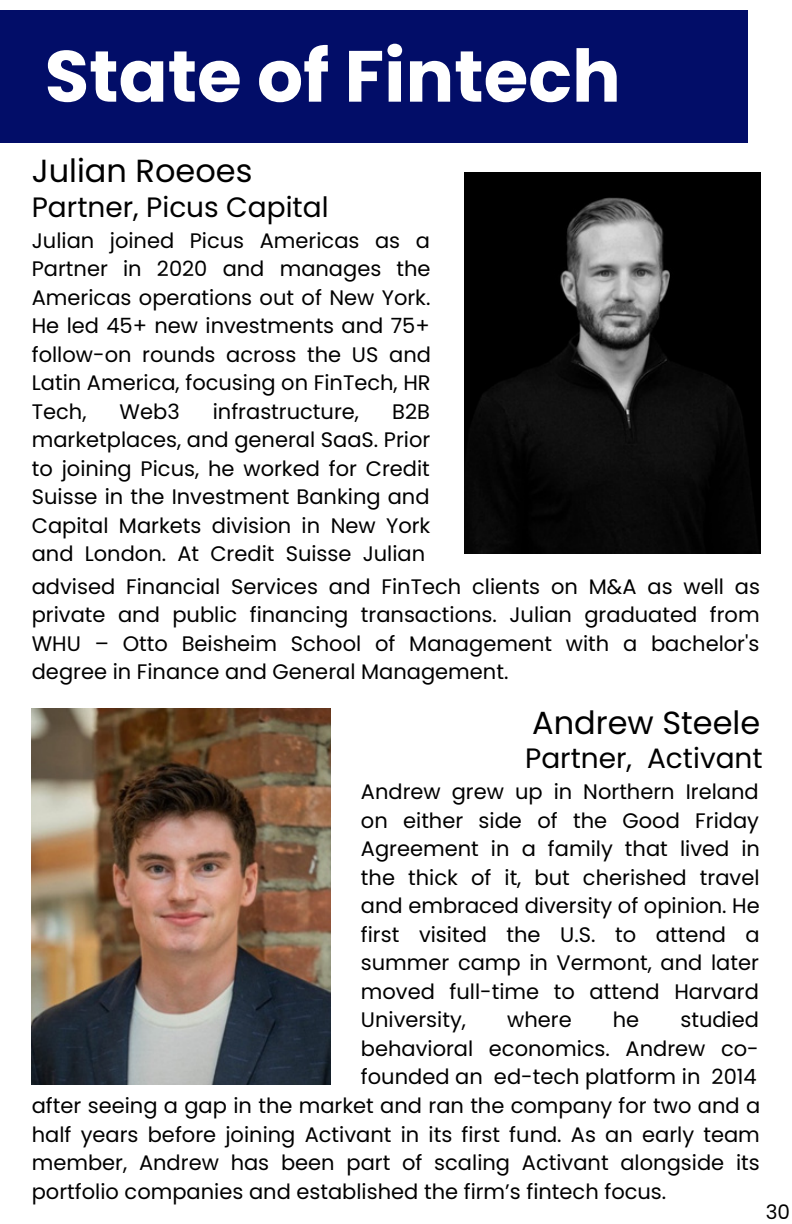
<style>
.page{position:relative;width:792px;height:1224px;background:#fff}
.page>*{position:absolute;margin:0;border:0;box-sizing:border-box;transform-origin:0 0}
.t1{font:700 72.4px "Poppins";color:#fff}
.t2{font:32px "Poppins";color:#000}
.t3{font:28px "Poppins";color:#000}
.t4{font:21px/28.4px "Poppins";color:#000;text-align:justify}
.t5{font:20px "Poppins";color:#000}
</style>
<div class="page">
<div style="left:0;top:11px;width:747px;height:132px;background:#020d68"></div>
<img style="left:465px;top:172px;width:295px;height:381px">
<img style="left:32px;top:708px;width:298px;height:377px">
<h1 class="t1" style="left:45px;top:26px;width:578px">State of Fintech</h1>
<h2 class="t2" style="left:32px;top:149px;width:222px">Julian Roeoes</h2>
<h3 class="t3" style="left:32px;top:187px;width:298px">Partner, Picus Capital</h3>
<p class="t4" style="left:32px;top:226px;width:401px">Julian joined Picus Americas as a Partner in 2020 and manages the Americas operations out of New York.<br>He led 45+ new investments and 75+ follow-on rounds across the US and Latin America, focusing on FinTech, HR Tech,</p>
<p class="t4" style="left:120px;top:397px;width:62px">Web3</p>
<p class="t4" style="left:213px;top:397px;width:148px">infrastructure,</p>
<p class="t4" style="left:32px;top:397px;width:400px;text-indent:360px">B2B marketplaces, and general SaaS. Prior to joining Picus, he worked for Credit Suisse in the Investment Banking and Capital Markets division in New York and London. At Credit Suisse Julian</p>
<p class="t4" style="left:32px;top:572px;width:730px">advised Financial Services and FinTech clients on M&amp;A as well as private and public financing transactions. Julian graduated from WHU – Otto Beisheim School of Management with a bachelor's degree in Finance and General Management.</p>
<h2 class="t2" style="left:532px;top:700px;width:230px">Andrew Steele</h2>
<h3 class="t3" style="left:525px;top:739px;width:239px">Partner, Activant</h3>
<p class="t4" style="left:361px;top:778px;width:401px">Andrew grew up in Northern Ireland on either side of the Good Friday Agreement in a family that lived in the thick of it, but cherished travel and embraced diversity of opinion. He first visited the U.S. to attend a summer camp in Vermont, and later moved full-time to attend Harvard University,</p>
<p class="t4" style="left:361px;top:1006px;width:400px;text-indent:319px">studied behavioral economics. Andrew co&shy;founded an ed-tech platform in 2014</p>
<p class="t4" style="left:507px;top:1006px;width:66px">where</p>
<p class="t4" style="left:613px;top:1006px;width:28px">he</p>
<p class="t4" style="left:32px;top:1091px;width:730px">after seeing a gap in the market and ran the company for two and a half years before joining Activant in its first fund. As an early team member, Andrew has been part of scaling Activant alongside its portfolio companies and established the firm’s fintech focus.</p>
<p class="t5" style="left:766px;top:1198px;width:26px">30</p>
</div>
